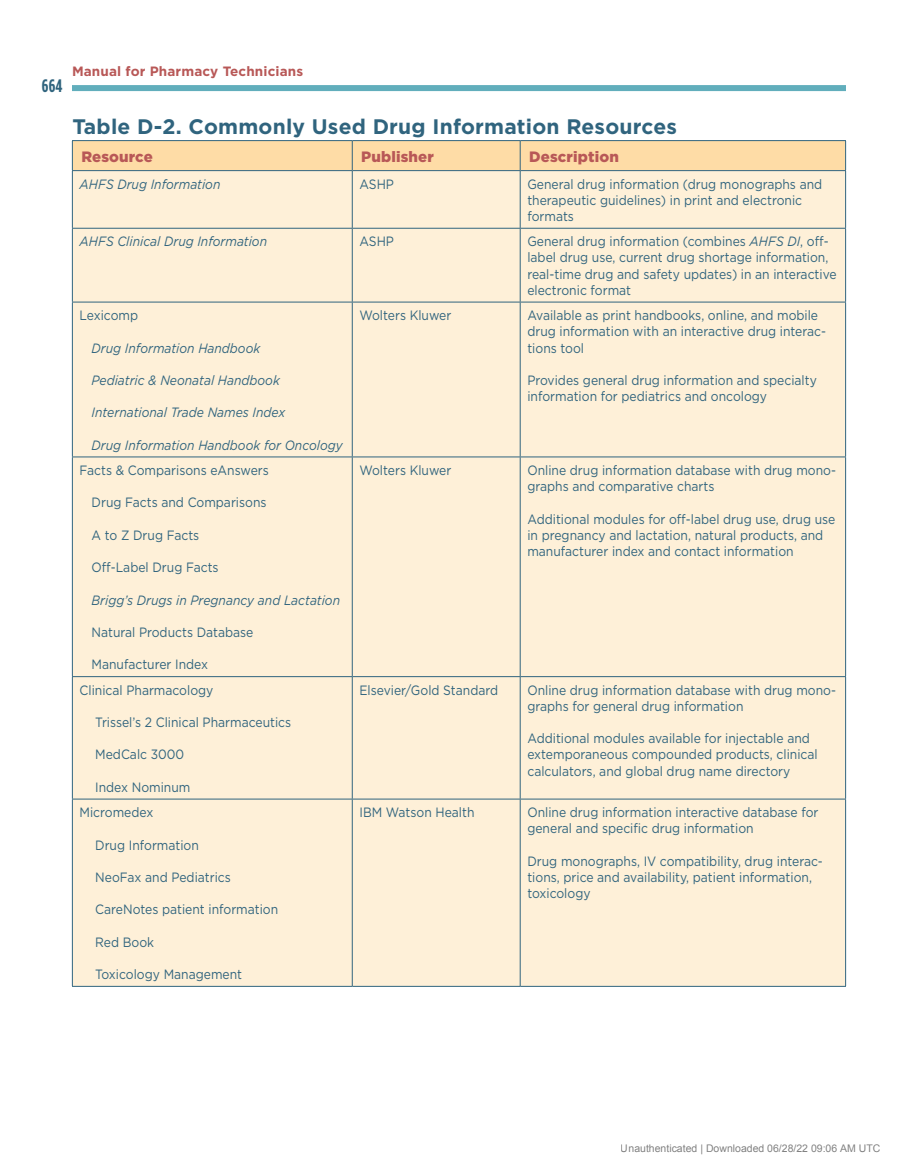
<style>
.page{position:relative;width:918px;height:1175px;background:#fff}
.page>*{position:absolute;margin:0;border:0;box-sizing:border-box;transform-origin:0 0}
.t1{font:700 21px "Gotham";letter-spacing:.01em;color:#30647e}
.t2{font:700 18px "Gotham Condensed";color:#30647e}
.t3{font:900 15px "Gotham";letter-spacing:.01em;color:#b85857}
.t4{font:13.5px/16.2px "Gotham";color:#30647e;scale:.9 1}
.t5{font:italic 13.5px "Gotham";color:#30647e;scale:.9 1}
.t6{font:700 13.5px "Gotham";letter-spacing:.01em;color:#b85857}
.t7{font:10.5px "Arial";color:rgb(0 0 0/.5)}
.s1{font-style:italic}
</style>
<div class="page">
<div style="left:72px;top:85px;width:774px;height:6px;background:#61aebc"></div>
<div style="left:73px;top:171px;width:772px;height:815px;background:#fef0d8"></div>
<hr style="left:352px;top:171px;width:1px;height:57px;background:#30647e">
<hr style="left:520px;top:171px;width:1px;height:57px;background:#30647e">
<hr style="left:72px;top:228px;width:280px;height:1px;background:#30647e">
<hr style="left:352px;top:228px;width:168px;height:1px;background:#30647e">
<hr style="left:352px;top:229px;width:1px;height:73px;background:#30647e">
<hr style="left:520px;top:228px;width:326px;height:1px;background:#30647e">
<hr style="left:520px;top:229px;width:1px;height:73px;background:#30647e">
<hr style="left:352px;top:302px;width:1px;height:154px;background:#30647e">
<hr style="left:520px;top:302px;width:1px;height:154px;background:#30647e">
<hr style="left:352px;top:457px;width:1px;height:219px;background:#30647e">
<hr style="left:520px;top:457px;width:1px;height:219px;background:#30647e">
<hr style="left:352px;top:677px;width:1px;height:121px;background:#30647e">
<hr style="left:520px;top:677px;width:1px;height:121px;background:#30647e">
<hr style="left:72px;top:798px;width:280px;height:1px;background:#30647e">
<hr style="left:352px;top:798px;width:168px;height:1px;background:#30647e">
<hr style="left:352px;top:799px;width:1px;height:187px;background:#30647e">
<hr style="left:520px;top:798px;width:326px;height:1px;background:#30647e">
<hr style="left:520px;top:799px;width:1px;height:187px;background:#30647e">
<hr style="left:72px;top:140px;width:280px;height:1px;background:#30647e">
<hr style="left:352px;top:140px;width:168px;height:1px;background:#30647e">
<hr style="left:520px;top:140px;width:326px;height:1px;background:#30647e">
<div style="left:72px;top:141px;width:774px;height:29px;background:#fedca6"></div>
<hr style="left:72px;top:170px;width:280px;height:1px;background:#30647e">
<hr style="left:72px;top:171px;width:1px;height:57px;background:#30647e">
<hr style="left:352px;top:170px;width:168px;height:1px;background:#30647e">
<hr style="left:520px;top:170px;width:326px;height:1px;background:#30647e">
<hr style="left:845px;top:171px;width:1px;height:57px;background:#30647e">
<hr style="left:72px;top:229px;width:1px;height:73px;background:#30647e">
<hr style="left:845px;top:229px;width:1px;height:73px;background:#30647e">
<hr style="left:72px;top:302px;width:280px;height:1px;background:#30647e">
<hr style="left:72px;top:302px;width:1px;height:154px;background:#30647e">
<hr style="left:352px;top:302px;width:168px;height:1px;background:#30647e">
<hr style="left:520px;top:302px;width:326px;height:1px;background:#30647e">
<hr style="left:845px;top:302px;width:1px;height:154px;background:#30647e">
<hr style="left:72px;top:676px;width:280px;height:1px;background:#30647e">
<hr style="left:352px;top:676px;width:168px;height:1px;background:#30647e">
<hr style="left:520px;top:676px;width:326px;height:1px;background:#30647e">
<hr style="left:72px;top:456px;width:280px;height:1px;background:#30647e">
<hr style="left:72px;top:457px;width:1px;height:219px;background:#30647e">
<hr style="left:352px;top:456px;width:168px;height:1px;background:#30647e">
<hr style="left:520px;top:456px;width:326px;height:1px;background:#30647e">
<hr style="left:845px;top:457px;width:1px;height:219px;background:#30647e">
<hr style="left:72px;top:677px;width:1px;height:121px;background:#30647e">
<hr style="left:845px;top:677px;width:1px;height:121px;background:#30647e">
<hr style="left:72px;top:799px;width:1px;height:187px;background:#30647e">
<hr style="left:845px;top:799px;width:1px;height:187px;background:#30647e">
<hr style="left:72px;top:986px;width:280px;height:1px;background:#30647e">
<hr style="left:352px;top:986px;width:168px;height:1px;background:#30647e">
<hr style="left:520px;top:986px;width:326px;height:1px;background:#30647e">
<h2 class="t2" style="left:42px;top:75px;width:22px">664</h2>
<p class="t6" style="left:72px;top:62px;width:233px">Manual for Pharmacy Technicians</p>
<h1 class="t1" style="left:72px;top:112px;width:606px">Table D-2. Commonly Used Drug Information Resources</h1>
<p class="t3" style="left:81px;top:146px;width:73px">Resource</p>
<p class="t3" style="left:361px;top:146px;width:74px">Publisher</p>
<p class="t3" style="left:529px;top:146px;width:91px">Description</p>
<p class="t5" style="left:80px;top:175px;width:158px">AHFS Drug Information</p>
<p class="t4" style="left:359px;top:175px;width:40px">ASHP</p>
<p class="t4" style="left:527px;top:175px;width:329px">General drug information (drug monographs and therapeutic guidelines) in print and electronic formats</p>
<p class="t5" style="left:80px;top:233px;width:210px">AHFS Clinical Drug Information</p>
<p class="t4" style="left:359px;top:233px;width:40px">ASHP</p>
<p class="t4" style="left:527px;top:233px;width:345px">General drug information (combines <span class="s1">AHFS DI</span>, off&shy;label drug use, current drug shortage information, real-time drug and safety updates) in an interactive electronic format</p>
<p class="t4" style="left:80px;top:307px;width:67px">Lexicomp</p>
<p class="t5" style="left:92px;top:339px;width:189px">Drug Information Handbook</p>
<p class="t5" style="left:92px;top:371px;width:211px">Pediatric &amp; Neonatal Handbook</p>
<p class="t5" style="left:92px;top:404px;width:217px">International Trade Names Index</p>
<p class="t5" style="left:92px;top:436px;width:281px">Drug Information Handbook for Oncology</p>
<p class="t4" style="left:359px;top:307px;width:104px">Wolters Kluwer</p>
<p class="t4" style="left:527px;top:307px;width:333px">Available as print handbooks, online, and mobile drug information with an interactive drug interac&shy;tions tool</p>
<p class="t4" style="left:527px;top:372px;width:323px">Provides general drug information and specialty information for pediatrics and oncology</p>
<p class="t4" style="left:80px;top:462px;width:212px">Facts &amp; Comparisons eAnswers</p>
<p class="t4" style="left:92px;top:494px;width:196px">Drug Facts and Comparisons</p>
<p class="t4" style="left:92px;top:526px;width:121px">A to Z Drug Facts</p>
<p class="t4" style="left:92px;top:559px;width:143px">Off-Label Drug Facts</p>
<p class="t5" style="left:92px;top:591px;width:278px">Brigg’s Drugs in Pregnancy and Lactation</p>
<p class="t4" style="left:92px;top:624px;width:181px">Natural Products Database</p>
<p class="t4" style="left:92px;top:656px;width:131px">Manufacturer Index</p>
<p class="t4" style="left:80px;top:681px;width:150px">Clinical Pharmacology</p>
<p class="t4" style="left:95px;top:714px;width:219px">Trissel’s 2 Clinical Pharmaceutics</p>
<p class="t4" style="left:95px;top:746px;width:100px">MedCalc 3000</p>
<p class="t4" style="left:95px;top:778px;width:107px">Index Nominum</p>
<p class="t4" style="left:80px;top:804px;width:83px">Micromedex</p>
<p class="t4" style="left:95px;top:836px;width:117px">Drug Information</p>
<p class="t4" style="left:95px;top:868px;width:152px">NeoFax and Pediatrics</p>
<p class="t4" style="left:95px;top:901px;width:205px">CareNotes patient information</p>
<p class="t4" style="left:95px;top:933px;width:67px">Red Book</p>
<p class="t4" style="left:95px;top:966px;width:165px">Toxicology Management</p>
<p class="t4" style="left:359px;top:462px;width:104px">Wolters Kluwer</p>
<p class="t4" style="left:527px;top:462px;width:344px">Online drug information database with drug mono&shy;graphs and comparative charts</p>
<p class="t4" style="left:527px;top:510px;width:344px">Additional modules for off-label drug use, drug use in pregnancy and lactation, natural products, and manufacturer index and contact information</p>
<p class="t4" style="left:359px;top:681px;width:156px">Elsevier/Gold Standard</p>
<p class="t4" style="left:527px;top:681px;width:344px">Online drug information database with drug mono&shy;graphs for general drug information</p>
<p class="t4" style="left:527px;top:730px;width:324px">Additional modules available for injectable and extemporaneous compounded products, clinical calculators, and global drug name directory</p>
<p class="t4" style="left:359px;top:804px;width:129px">IBM Watson Health</p>
<p class="t4" style="left:527px;top:804px;width:325px">Online drug information interactive database for general and specific drug information</p>
<p class="t4" style="left:527px;top:852px;width:330px">Drug monographs, IV compatibility, drug interac&shy;tions, price and availability, patient information, toxicology</p>
<p class="t7" style="left:621px;top:1142px;width:261px">Unauthenticated | Downloaded 06/28/22 09:06 AM UTC</p>
</div>
